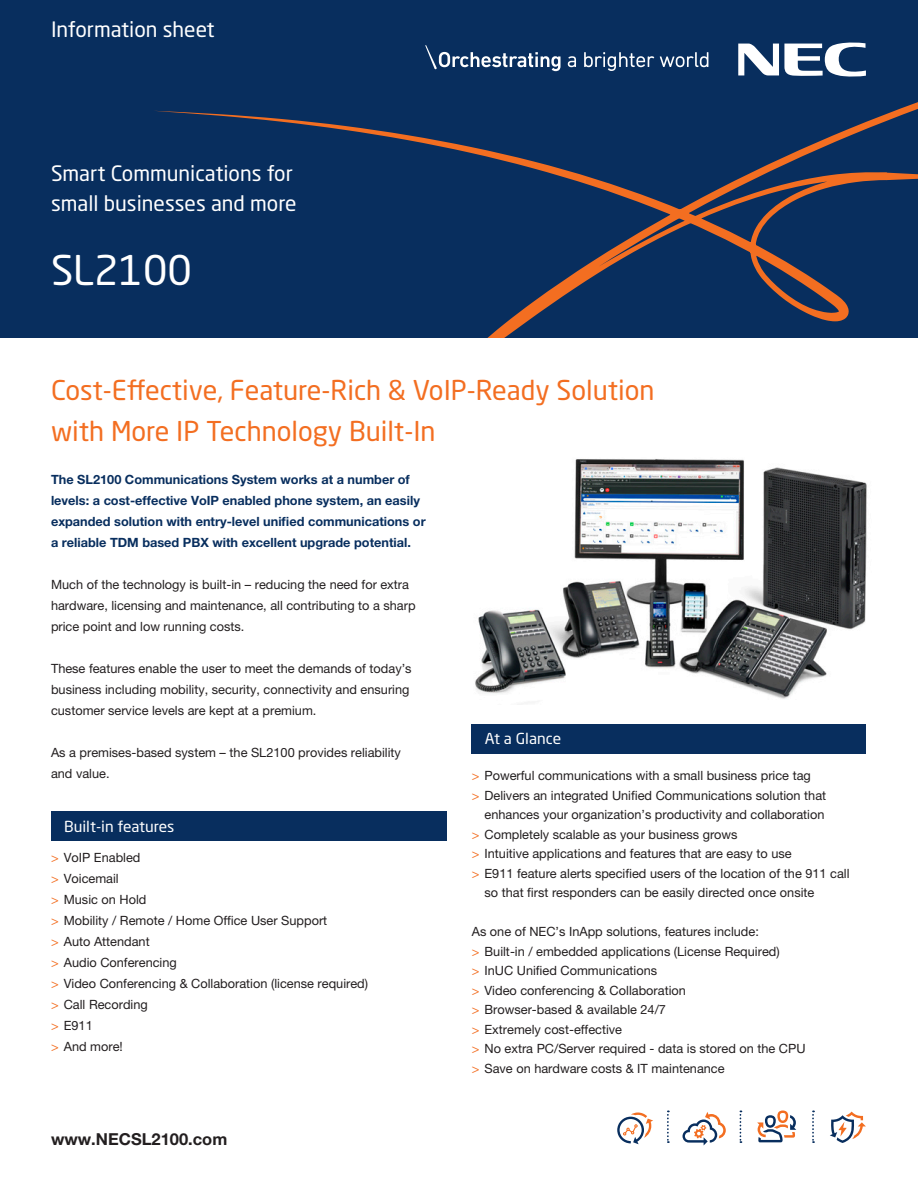
<style>
.page{position:relative;width:918px;height:1188px;background:#fff}
.page>*{position:absolute;margin:0;border:0;box-sizing:border-box;transform-origin:0 0}
.t1{font:40.5px "Neo Sans Std";color:#fff}
.t2{font:27px "Neo Sans Std";color:#f36e21}
.t3{font:21px "Neo Sans Std";color:#fff}
.t4{font:700 16.5px "Helvetica Neue LT Pro";color:#231f20}
.t5{font:15px "Neo Sans Std";color:#fff}
.t6{font:12.75px/21px "Helvetica Neue LT Pro";color:#231f20}
._28_Tabel_Note{font:700 12.75px/21px "Helvetica Neue LT Pro";color:#082e5e}
.s1{color:#f36e21}
</style>
<div class="page">
<div style="left:0;top:0;width:918px;height:337px;background:#082e5e"></div>
<svg style="left:155px;top:52px;width:763px;height:285px"></svg>
<svg style="left:568px;top:56px;width:8px;height:11px"></svg>
<svg style="left:584px;top:52px;width:70px;height:19px"></svg>
<svg style="left:660px;top:52px;width:48px;height:15px"></svg>
<svg style="left:425px;top:45px;width:136px;height:26px"></svg>
<svg style="left:738px;top:42px;width:128px;height:35px"></svg>
<div style="left:51px;top:811px;width:395px;height:30px;background:#082e5e"></div>
<svg style="left:617px;top:1113px;width:36px;height:31px"></svg>
<svg style="left:757px;top:1111px;width:39px;height:31px"></svg>
<svg style="left:683px;top:1112px;width:43px;height:33px"></svg>
<svg style="left:830px;top:1112px;width:36px;height:31px"></svg>
<svg style="left:812px;top:1111px;width:2px;height:32px"></svg>
<svg style="left:740px;top:1111px;width:1px;height:32px"></svg>
<svg style="left:667px;top:1111px;width:2px;height:32px"></svg>
<div style="left:472px;top:724px;width:394px;height:30px;background:#082e5e"></div>
<img style="left:475px;top:459px;width:392px;height:240px">
<p class="t3" style="left:51px;top:17px;width:165px">Information sheet</p>
<p class="t3" style="left:51px;top:160px;width:243px">Smart Communications for</p>
<p class="t3" style="left:51px;top:190px;width:247px">small businesses and more</p>
<p class="t1" style="left:51px;top:245px;width:143px">SL2100</p>
<p class="t2" style="left:51px;top:374px;width:605px">Cost-Effective, Feature-Rich &amp; VoIP-Ready Solution</p>
<p class="t2" style="left:51px;top:414px;width:386px">with More IP Technology Built-In</p>
<p class="_28_Tabel_Note" style="left:51px;top:469px;width:376px">The SL2100 Communications System works at a number of levels: a cost-effective VoIP enabled phone system, an easily expanded solution with entry-level unified communications or a reliable TDM based PBX with excellent upgrade potential.</p>
<p class="t6" style="left:51px;top:574px;width:366px">Much of the technology is built-in – reducing the need for extra hardware, licensing and maintenance, all contributing to a sharp price point and low running costs.</p>
<p class="t6" style="left:51px;top:658px;width:362px">These features enable the user to meet the demands of today’s business including mobility, security, connectivity and ensuring customer service levels are kept at a premium.</p>
<p class="t6" style="left:51px;top:742px;width:352px">As a premises-based system – the SL2100 provides reliability and value.</p>
<p class="t5" style="left:64px;top:817px;width:112px">Built-in features</p>
<p class="t6" style="left:51px;top:847px;width:91px"><span class="s1">&gt;</span> VoIP Enabled</p>
<p class="t6" style="left:51px;top:868px;width:69px"><span class="s1">&gt;</span> Voicemail</p>
<p class="t6" style="left:51px;top:889px;width:97px"><span class="s1">&gt;</span> Music on Hold</p>
<p class="t6" style="left:51px;top:910px;width:278px"><span class="s1">&gt;</span> Mobility / Remote / Home Office User Support</p>
<p class="t6" style="left:51px;top:931px;width:100px"><span class="s1">&gt;</span> Auto Attendant</p>
<p class="t6" style="left:51px;top:952px;width:127px"><span class="s1">&gt;</span> Audio Conferencing</p>
<p class="t6" style="left:51px;top:973px;width:319px"><span class="s1">&gt;</span> Video Conferencing &amp; Collaboration (license required)</p>
<p class="t6" style="left:51px;top:994px;width:98px"><span class="s1">&gt;</span> Call Recording</p>
<p class="t6" style="left:51px;top:1015px;width:43px"><span class="s1">&gt;</span> E911</p>
<p class="t6" style="left:51px;top:1036px;width:73px"><span class="s1">&gt;</span> And more!</p>
<p class="t4" style="left:51px;top:1129px;width:178px">www.NECSL2100.com</p>
<p class="t5" style="left:485px;top:730px;width:78px">At a Glance</p>
<p class="t6" style="left:472px;top:765px;width:341px"><span class="s1">&gt;</span> Powerful communications with a small business price tag</p>
<p class="t6" style="left:472px;top:785px;width:356px;line-height:19.5px;text-align:right"><span class="s1">&gt;</span> Delivers an integrated Unified Communications solution that enhances your organization’s productivity and collaboration</p>
<p class="t6" style="left:472px;top:824px;width:267px"><span class="s1">&gt;</span> Completely scalable as your business grows</p>
<p class="t6" style="left:472px;top:843px;width:321px"><span class="s1">&gt;</span> Intuitive applications and features that are easy to use</p>
<p class="t6" style="left:485px;top:863px;width:367px;line-height:19.5px;text-indent:-13px"><span class="s1">&gt;</span> E911 feature alerts specified users of the location of the 911 call so that first responders can be easily directed once onsite</p>
<p class="t6" style="left:472px;top:921px;width:289px">As one of NEC’s InApp solutions, features include:</p>
<p class="t6" style="left:472px;top:941px;width:309px"><span class="s1">&gt;</span> Built-in / embedded applications (License Required)</p>
<p class="t6" style="left:472px;top:960px;width:187px"><span class="s1">&gt;</span> InUC Unified Communications</p>
<p class="t6" style="left:472px;top:980px;width:216px"><span class="s1">&gt;</span> Video conferencing &amp; Collaboration</p>
<p class="t6" style="left:472px;top:999px;width:196px"><span class="s1">&gt;</span> Browser-based &amp; available 24/7</p>
<p class="t6" style="left:472px;top:1019px;width:152px"><span class="s1">&gt;</span> Extremely cost-effective</p>
<p class="t6" style="left:472px;top:1038px;width:335px"><span class="s1">&gt;</span> No extra PC/Server required - data is stored on the CPU</p>
<p class="t6" style="left:472px;top:1058px;width:254px"><span class="s1">&gt;</span> Save on hardware costs &amp; IT maintenance</p>
</div>
